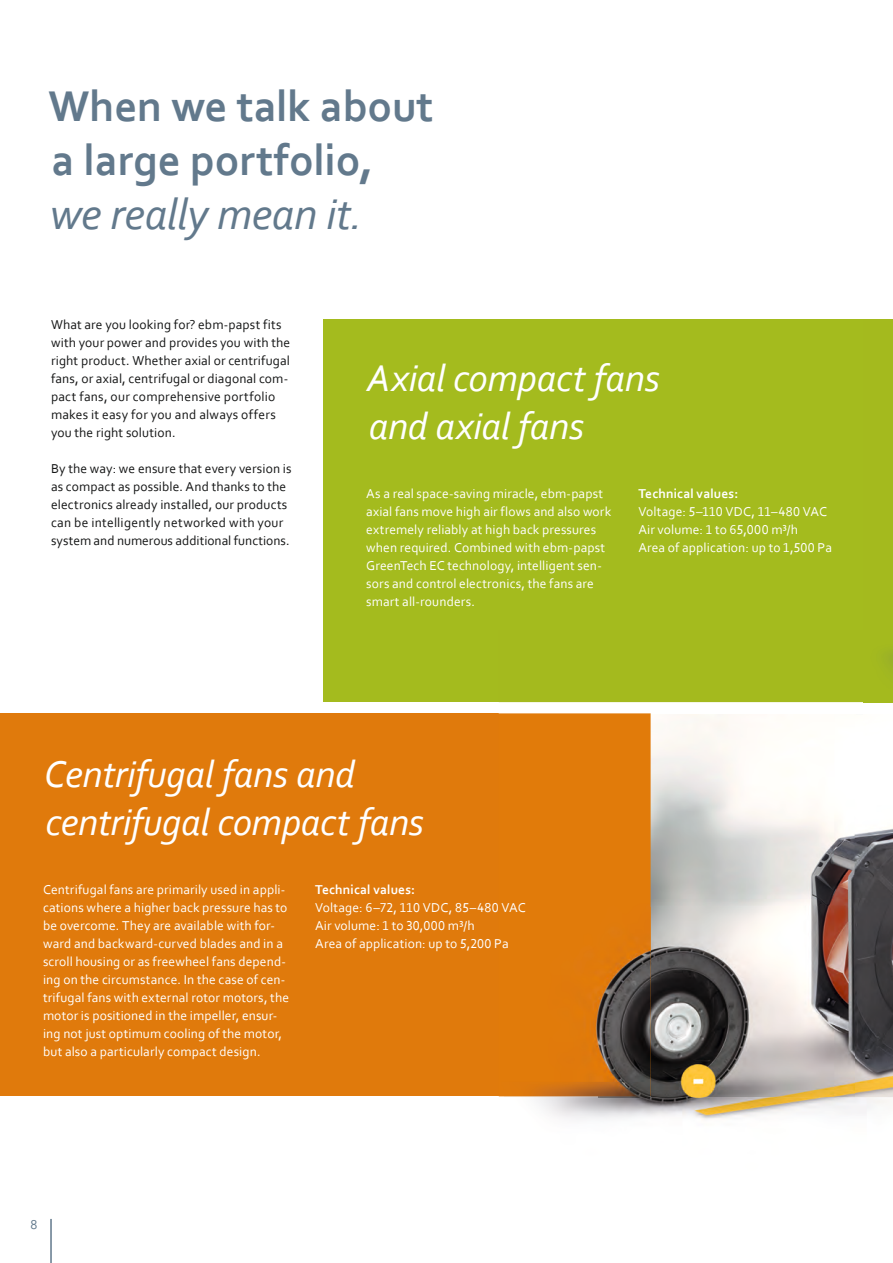
<style>
.page{position:relative;width:893px;height:1263px;background:#fff}
.page>*{position:absolute;margin:0;border:0;box-sizing:border-box;transform-origin:0 0}
.t1{font:700 45px/54px "Corbel";letter-spacing:-.005em;color:#62798c}
.t2{font:italic 45px "Corbel";letter-spacing:-.01em;color:#62798c}
.t3{font:italic 39px/48px "Corbel";letter-spacing:-.01em;color:#fff}
.t4{font:13.5px/18px "Corbel";letter-spacing:.01em;color:#fff}
.t5{font:13.5px/18px "Corbel";letter-spacing:.01em;color:#151616}
.t6{font:700 13.5px "Corbel";letter-spacing:.01em;color:#fff}
.t7{font:13.5px "Corbel";color:#62798c}
</style>
<div class="page">
<div style="left:323px;top:319px;width:570px;height:383px;background:#a4bb1e"></div>
<div style="left:0;top:714px;width:651px;height:382px;background:#e07a0c"></div>
<img style="left:499px;top:1096px;width:394px;height:24px">
<img style="left:504px;top:1096px;width:94px;height:1px">
<img style="left:651px;top:714px;width:204px;height:192px">
<img style="left:855px;top:828px;width:38px;height:269px">
<img style="left:650px;top:906px;width:205px;height:191px">
<img style="left:598px;top:1096px;width:52px;height:1px">
<img style="left:536px;top:714px;width:115px;height:382px">
<hr style="left:50px;top:1219px;width:2px;height:44px;background:#62798c">
<h1 class="t1" style="left:49px;top:78px;width:387px">When we talk about a large portfolio,</h1>
<h1 class="t2" style="left:50px;top:186px;width:314px">we really mean it.</h1>
<p class="t5" style="left:51px;top:315px;width:241px">What are you looking for? ebm-papst fits with your power and provides you with the right product. Whether axial or centrifugal fans, or axial, centrifugal or diagonal com&shy;pact fans, our comprehensive portfolio makes it easy for you and always offers you the right solution.</p>
<p class="t5" style="left:51px;top:459px;width:242px">By the way: we ensure that every version is as compact as possible. And thanks to the electronics already installed, our products can be intelligently networked with your system and numerous additional functions.</p>
<h2 class="t3" style="left:367px;top:353px;width:295px">Axial compact fans and axial fans</h2>
<p class="t4" style="left:366px;top:484px;width:247px">As a real space-saving miracle, ebm-papst axial fans move high air flows and also work extremely reliably at high back pressures when required. Combined with ebm-papst GreenTech EC technology, intelligent sen&shy;sors and control electronics, the fans are smart all-rounders.</p>
<p class="t6" style="left:638px;top:485px;width:102px">Technical values:</p>
<p class="t4" style="left:638px;top:502px;width:195px">Voltage: 5–110 VDC, 11–480 VAC<br>Air volume: 1 to 65,000 m³/h<br>Area of application: up to 1,500 Pa</p>
<h2 class="t3" style="left:44px;top:749px;width:381px">Centrifugal fans and centrifugal compact fans</h2>
<p class="t4" style="left:43px;top:880px;width:248px">Centrifugal fans are primarily used in appli&shy;cations where a higher back pressure has to be overcome. They are available with for&shy;ward and backward-curved blades and in a scroll housing or as freewheel fans depend&shy;ing on the circumstance. In the case of cen&shy;trifugal fans with external rotor motors, the motor is positioned in the impeller, ensur&shy;ing not just optimum cooling of the motor, but also a particularly compact design.</p>
<p class="t6" style="left:315px;top:881px;width:102px">Technical values:</p>
<p class="t4" style="left:315px;top:898px;width:212px">Voltage: 6–72, 110 VDC, 85–480 VAC<br>Air volume: 1 to 30,000 m³/h<br>Area of application: up to 5,200 Pa</p>
<p class="t7" style="left:31px;top:1216px;width:8px">8</p>
</div>
